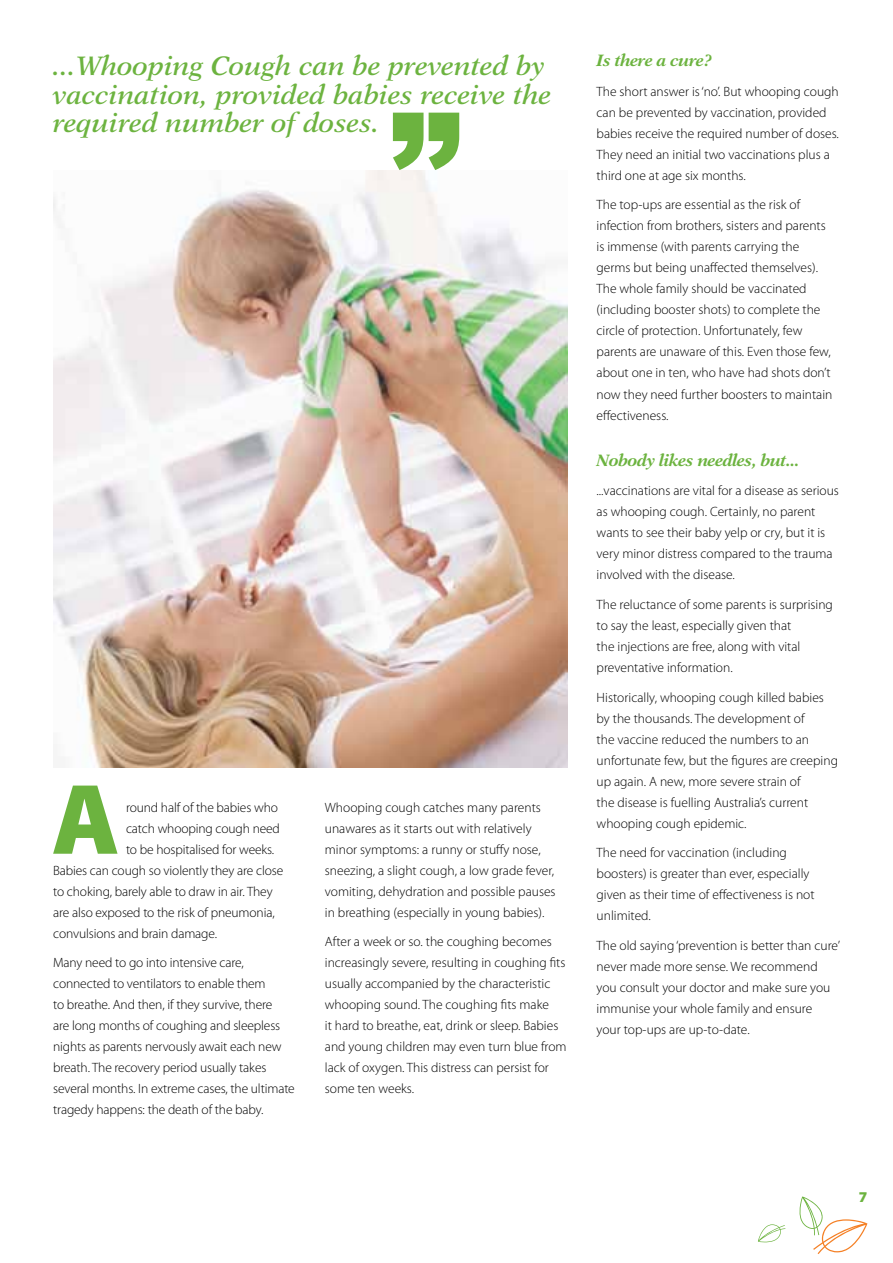
<style>
.page{position:relative;width:893px;height:1263px;background:#fff}
.page>*{position:absolute;margin:0;border:0;box-sizing:border-box;transform-origin:0 0}
.t1{font:900 101.1px "Myriad Pro";color:#6cb33f}
.t2{font:italic 600 26.7px/28.3px "New Aster";color:#6cb33f}
.t3{font:italic 700 16.5px "New Aster";letter-spacing:-.03em;color:#6cb33f}
.t4{font:900 15px "Myriad Pro";color:#6cb33f}
.t5{font:300 13.5px/21px "Myriad Pro";color:#000}
</style>
<div class="page">
<img style="left:53px;top:170px;width:514px;height:597px">
<svg style="left:393px;top:113px;width:66px;height:57px"></svg>
<svg style="left:799px;top:1196px;width:68px;height:58px"></svg>
<svg style="left:758px;top:1224px;width:27px;height:18px"></svg>
<h2 class="t2" style="left:53px;top:52px;width:500px">...Whooping Cough can be prevented by vaccination, provided babies receive the required number of doses.</h2>
<p class="t3" style="left:597px;top:51px;width:117px">Is there a cure?</p>
<p class="t5" style="left:597px;top:81px;width:244px">The short answer is ‘no’. But whooping cough can be prevented by vaccination, provided babies receive the required number of doses.<br>They need an initial two vaccinations plus a third one at age six months.</p>
<p class="t5" style="left:597px;top:195px;width:237px">The top-ups are essential as the risk of infection from brothers, sisters and parents is immense (with parents carrying the germs but being unaffected themselves).<br>The whole family should be vaccinated (including booster shots) to complete the circle of protection. Unfortunately, few parents are unaware of this. Even those few, about one in ten, who have had shots don’t now they need further boosters to maintain effectiveness.</p>
<p class="t3" style="left:597px;top:450px;width:205px">Nobody likes needles, but...</p>
<p class="t5" style="left:597px;top:481px;width:244px">...vaccinations are vital for a disease as serious as whooping cough. Certainly, no parent wants to see their baby yelp or cry, but it is very minor distress compared to the trauma involved with the disease.</p>
<p class="t5" style="left:597px;top:594px;width:238px">The reluctance of some parents is surprising to say the least, especially given that<br>the injections are free, along with vital preventative information.</p>
<p class="t5" style="left:597px;top:687px;width:243px">Historically, whooping cough killed babies by the thousands. The development of<br>the vaccine reduced the numbers to an unfortunate few, but the figures are creeping up again. A new, more severe strain of<br>the disease is fuelling Australia’s current whooping cough epidemic.</p>
<p class="t5" style="left:597px;top:842px;width:220px">The need for vaccination (including boosters) is greater than ever, especially given as their time of effectiveness is not unlimited.</p>
<p class="t5" style="left:597px;top:935px;width:245px">The old saying ‘prevention is better than cure’ never made more sense. We recommend you consult your doctor and make sure you immunise your whole family and ensure<br>your top-ups are up-to-date.</p>
<h1 class="t1" style="left:52px;top:762px;width:70px">A</h1>
<p class="t5" style="left:126px;top:797px;width:153px">round half of the babies who</p>
<p class="t5" style="left:126px;top:818px;width:155px">catch whooping cough need</p>
<p class="t5" style="left:126px;top:839px;width:150px">to be hospitalised for weeks.</p>
<p class="t5" style="left:53px;top:860px;width:232px">Babies can cough so violently they are close</p>
<p class="t5" style="left:53px;top:881px;width:221px">to choking, barely able to draw in air. They</p>
<p class="t5" style="left:53px;top:902px;width:223px">are also exposed to the risk of pneumonia,</p>
<p class="t5" style="left:53px;top:923px;width:165px">convulsions and brain damage.</p>
<p class="t5" style="left:53px;top:952px;width:243px">Many need to go into intensive care, connected to ventilators to enable them<br>to breathe. And then, if they survive, there<br>are long months of coughing and sleepless nights as parents nervously await each new breath. The recovery period usually takes several months. In extreme cases, the ultimate tragedy happens: the death of the baby.</p>
<p class="t5" style="left:325px;top:797px;width:232px">Whooping cough catches many parents unawares as it starts out with relatively minor symptoms: a runny or stuffy nose, sneezing, a slight cough, a low grade fever, vomiting, dehydration and possible pauses in breathing (especially in young babies).</p>
<p class="t5" style="left:325px;top:931px;width:243px">After a week or so. the coughing becomes increasingly severe, resulting in coughing fits usually accompanied by the characteristic whooping sound. The coughing fits make<br>it hard to breathe, eat, drink or sleep. Babies and young children may even turn blue from lack of oxygen. This distress can persist for some ten weeks.</p>
<p class="t4" style="left:859px;top:1189px;width:10px">7</p>
</div>
